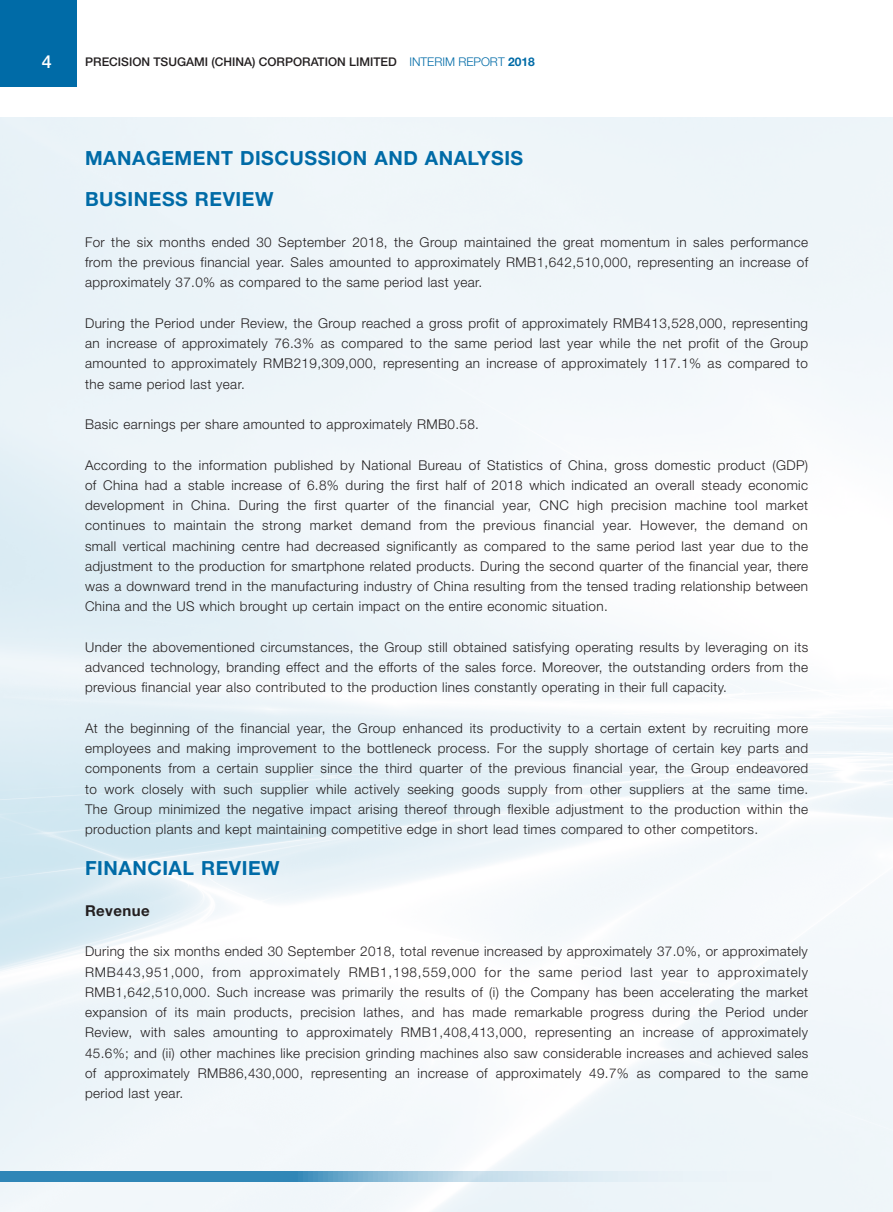
<style>
.page{position:relative;width:893px;height:1212px;background:#fff}
.page>*{position:absolute;margin:0;border:0;box-sizing:border-box;transform-origin:0 0}
.t1{font:700 19.5px/41.2px "Helvetica Neue LT Std";letter-spacing:.03em;color:#006ba7}
.t2{font:500 18px "Helvetica Neue LT Std";color:#fff}
.t3{font:700 15px "Helvetica Neue LT Std";letter-spacing:.03em;color:#231f20}
.t4{font:300 13.5px/20.2px "Helvetica Neue LT Std";letter-spacing:.03em;color:#231f20;text-align:justify}
.t5{font:500 12px "Helvetica Neue LT Std";color:#231f20}
.t6{font:700 12px "Helvetica Neue LT Std";color:#006ba7}
.t7{font:300 12px "Helvetica Neue LT Std";color:#006ba7}
.s1{font-weight:300;color:#006ba7}
.s2{font-weight:300}
</style>
<div class="page">
<div style="left:0;top:0;width:77px;height:87px;background:#006ba7"></div>
<svg style="left:0;top:1171px;width:893px;height:11px"></svg>
<h2 class="t2" style="left:42px;top:51px;width:12px">4</h2>
<p class="t5" style="left:85px;top:55px;width:335px">PRECISION TSUGAMI (CHINA) CORPORATION LIMITED <span class="s1">Inte</span></p>
<p class="t7" style="left:434px;top:55px;width:33px">rim Rep</p>
<p class="t6" style="left:481px;top:54px;width:55px"><span class="s2">ort</span> 2018</p>
<h1 class="t1" style="left:85px;top:137px;width:440px">MANAGEMENT DISCUSSION AND ANALYSIS<br>BUSINESS REVIEW</h1>
<p class="t4" style="left:85px;top:232px;width:725px">For the six months ended 30 September 2018, the Group maintained the great momentum in sales performance from the previous financial year. Sales amounted to approximately RMB1,642,510,000, representing an increase of approximately 37.0% as compared to the same period last year.</p>
<p class="t4" style="left:85px;top:313px;width:725px">During the Period under Review, the Group reached a gross profit of approximately RMB413,528,000, representing an increase of approximately 76.3% as compared to the same period last year while the net profit of the Group amounted to approximately RMB219,309,000, representing an increase of approximately 117.1% as compared to the same period last year.</p>
<p class="t4" style="left:85px;top:414px;width:395px">Basic earnings per share amounted to approximately RMB0.58.</p>
<p class="t4" style="left:85px;top:454px;width:725px">According to the information published by National Bureau of Statistics of China, gross domestic product (GDP) of China had a stable increase of 6.8% during the first half of 2018 which indicated an overall steady economic development in China. During the first quarter of the financial year, CNC high precision machine tool market continues to maintain the strong market demand from the previous financial year. However, the demand on small vertical machining centre had decreased significantly as compared to the same period last year due to the adjustment to the production for smartphone related products. During the second quarter of the financial year, there was a downward trend in the manufacturing industry of China resulting from the tensed trading relationship between China and the US which brought up certain impact on the entire economic situation.</p>
<p class="t4" style="left:85px;top:637px;width:725px">Under the abovementioned circumstances, the Group still obtained satisfying operating results by leveraging on its advanced technology, branding effect and the efforts of the sales force. Moreover, the outstanding orders from the previous financial year also contributed to the production lines constantly operating in their full capacity.</p>
<p class="t4" style="left:85px;top:718px;width:725px">At the beginning of the financial year, the Group enhanced its productivity to a certain extent by recruiting more employees and making improvement to the bottleneck process. For the supply shortage of certain key parts and components from a certain supplier since the third quarter of the previous financial year, the Group endeavored to work closely with such supplier while actively seeking goods supply from other suppliers at the same time.<br>The Group minimized the negative impact arising thereof through flexible adjustment to the production within the production plants and kept maintaining competitive edge in short lead times compared to other competitors.</p>
<h1 class="t1" style="left:85px;top:847px;width:196px">FINANCIAL REVIEW</h1>
<p class="t3" style="left:85px;top:901px;width:66px">Revenue</p>
<p class="t4" style="left:85px;top:941px;width:725px">During the six months ended 30 September 2018, total revenue increased by approximately 37.0%, or approximately RMB443,951,000, from approximately RMB1,198,559,000 for the same period last year to approximately RMB1,642,510,000. Such increase was primarily the results of (i) the Company has been accelerating the market expansion of its main products, precision lathes, and has made remarkable progress during the Period under Review, with sales amounting to approximately RMB1,408,413,000, representing an increase of approximately 45.6%; and (ii) other machines like precision grinding machines also saw considerable increases and achieved sales of approximately RMB86,430,000, representing an increase of approximately 49.7% as compared to the same period last year.</p>
</div>
